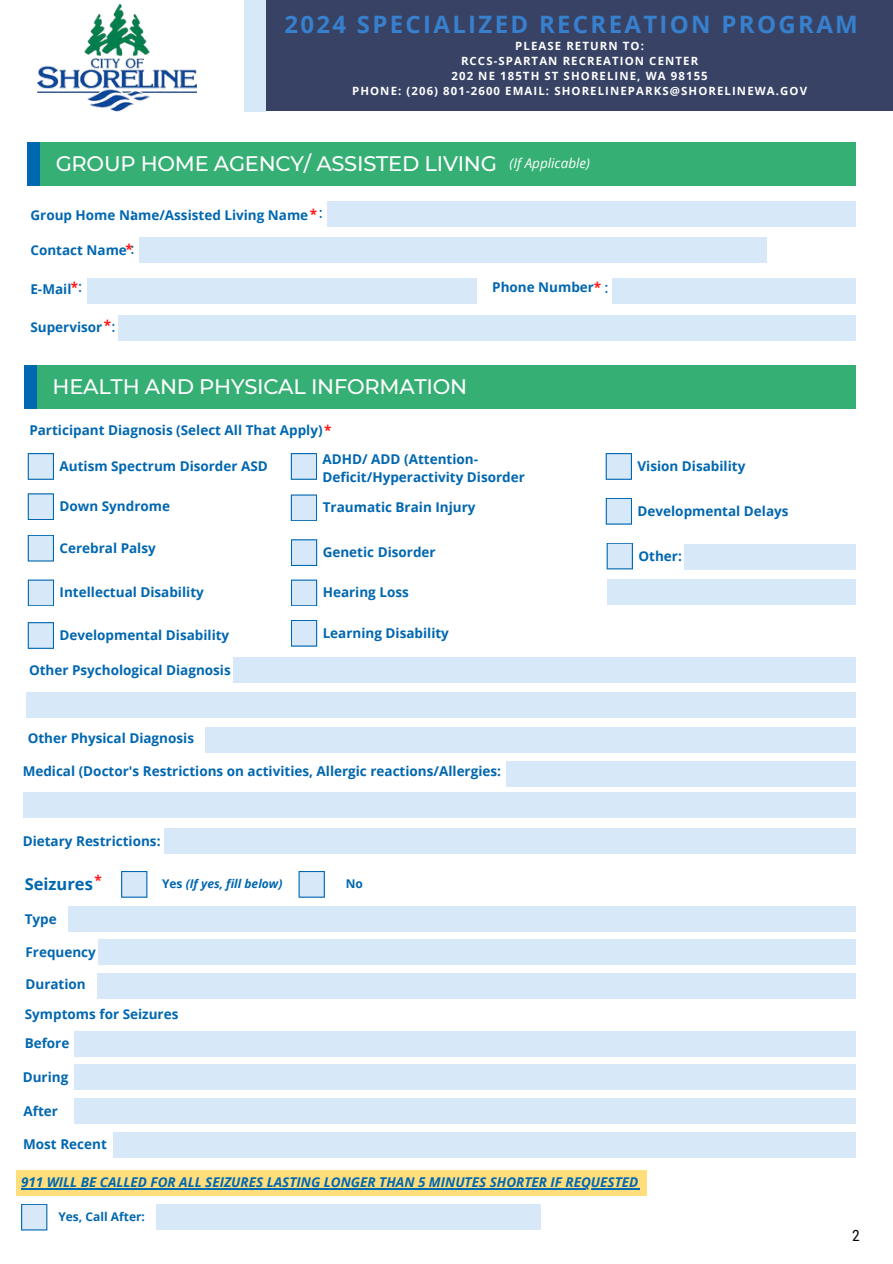
<style>
.page{position:relative;width:893px;height:1264px;background:#fff}
.page>*{position:absolute;margin:0;border:0;box-sizing:border-box;transform-origin:0 0}
.t1{font:700 24px "Open Sans";letter-spacing:.095em;color:#3780cd}
.t2{font:500 21px "Montserrat";letter-spacing:-.01em;color:#fff}
.t3{font:700 16.5px "Open Sans";color:#0067b1}
.t4{font:15.45px "Roboto Condensed";color:#000}
.t5{font:500 15px "Montserrat";color:#0067b1}
.t6{font:700 13.5px/18px "Open Sans";color:#0067b1}
.t7{font:italic 700 13.5px "Open Sans";color:#0067b1}
.t8{font:italic 13.5px "Open Sans";color:#fff}
.t9{font:700 13.5px "Open Sans";color:#ff1616}
.t10{font:italic 700 12px "Open Sans";color:#0067b1}
.t11{font:700 12px "Open Sans";color:#0067b1}
.t12{font:700 11.4px "Open Sans";letter-spacing:.095em;color:#fff}
.s1{color:#ff1616}
.s2{font-style:normal}
</style>
<div class="page">
<div style="left:28px;top:142px;width:23px;height:43px;background:#0067b1"></div>
<div style="left:40px;top:142px;width:815px;height:43px;background:#35af74"></div>
<div style="left:139px;top:237px;width:627px;height:26px;background:#d7e9f8"></div>
<div style="left:327px;top:201px;width:528px;height:26px;background:#d7e9f8"></div>
<div style="left:87px;top:278px;width:389px;height:26px;background:#d7e9f8"></div>
<div style="left:118px;top:315px;width:737px;height:25px;background:#d7e9f8"></div>
<div style="left:612px;top:278px;width:243px;height:26px;background:#d7e9f8"></div>
<div style="left:25px;top:365px;width:23px;height:43px;background:#0067b1"></div>
<div style="left:37px;top:365px;width:818px;height:43px;background:#35af74"></div>
<svg style="left:28px;top:453px;width:26px;height:27px"></svg>
<svg style="left:28px;top:493px;width:26px;height:27px"></svg>
<svg style="left:28px;top:535px;width:26px;height:26px"></svg>
<svg style="left:28px;top:579px;width:26px;height:27px"></svg>
<svg style="left:28px;top:622px;width:26px;height:27px"></svg>
<svg style="left:291px;top:453px;width:26px;height:27px"></svg>
<svg style="left:291px;top:494px;width:26px;height:27px"></svg>
<svg style="left:291px;top:539px;width:26px;height:27px"></svg>
<svg style="left:291px;top:579px;width:26px;height:27px"></svg>
<svg style="left:291px;top:620px;width:26px;height:26px"></svg>
<svg style="left:605px;top:453px;width:27px;height:27px"></svg>
<svg style="left:605px;top:498px;width:27px;height:26px"></svg>
<svg style="left:606px;top:543px;width:27px;height:26px"></svg>
<div style="left:684px;top:543px;width:171px;height:26px;background:#d7e9f8"></div>
<div style="left:606px;top:579px;width:249px;height:26px;background:#d7e9f8"></div>
<div style="left:205px;top:727px;width:650px;height:26px;background:#d7e9f8"></div>
<div style="left:234px;top:657px;width:621px;height:26px;background:#d7e9f8"></div>
<div style="left:27px;top:692px;width:828px;height:25px;background:#d7e9f8"></div>
<svg style="left:121px;top:871px;width:26px;height:26px"></svg>
<svg style="left:298px;top:871px;width:27px;height:26px"></svg>
<div style="left:68px;top:905px;width:787px;height:26px;background:#d7e9f8"></div>
<div style="left:98px;top:939px;width:757px;height:26px;background:#d7e9f8"></div>
<div style="left:97px;top:973px;width:758px;height:26px;background:#d7e9f8"></div>
<div style="left:74px;top:1030px;width:781px;height:26px;background:#d7e9f8"></div>
<div style="left:74px;top:1064px;width:781px;height:26px;background:#d7e9f8"></div>
<div style="left:74px;top:1098px;width:781px;height:26px;background:#d7e9f8"></div>
<div style="left:113px;top:1132px;width:742px;height:25px;background:#d7e9f8"></div>
<div style="left:17px;top:1170px;width:629px;height:25px;background:#ffde7b"></div>
<hr style="left:21px;top:1187px;width:618px;height:2px;background:#0067b1">
<svg style="left:21px;top:1204px;width:26px;height:26px"></svg>
<div style="left:156px;top:1204px;width:384px;height:25px;background:#d7e9f8"></div>
<div style="left:164px;top:828px;width:691px;height:26px;background:#d7e9f8"></div>
<div style="left:505px;top:760px;width:350px;height:26px;background:#d7e9f8"></div>
<div style="left:23px;top:792px;width:832px;height:26px;background:#d7e9f8"></div>
<div style="left:263px;top:0;width:629px;height:111px;background:#374265"></div>
<div style="left:244px;top:0;width:22px;height:111px;background:#d7e9f8"></div>
<img style="left:38px;top:4px;width:158px;height:107px">
<p class="t1" style="left:284px;top:7px;width:575px">2024 SPECIALIZED RECREATION PROGRAM</p>
<p class="t12" style="left:515px;top:38px;width:130px">PLEASE RETURN TO:</p>
<p class="t12" style="left:461px;top:53px;width:239px">RCCS-SPARTAN RECREATION CENTER</p>
<p class="t12" style="left:451px;top:68px;width:258px">202 NE 185TH ST SHORELINE, WA 98155</p>
<p class="t12" style="left:352px;top:83px;width:456px">PHONE: (206) 801-2600 EMAIL: SHORELINEPARKS@SHORELINEWA.GOV</p>
<p class="t2" style="left:56px;top:150px;width:443px">GROUP HOME AGENCY/ ASSISTED LIVING</p>
<p class="t9" style="left:310px;top:204px;width:9px">*</p>
<p class="t6" style="left:30px;top:206px;width:279px">Group Home Name/Assisted Living Name</p>
<p class="t5" style="left:319px;top:203px;width:5px">:</p>
<p class="t5" style="left:131px;top:205px;width:5px">:</p>
<p class="t9" style="left:125px;top:239px;width:9px">*</p>
<p class="t6" style="left:30px;top:241px;width:98px">Contact Name</p>
<p class="t5" style="left:131px;top:240px;width:5px">:</p>
<p class="t8" style="left:509px;top:154px;width:82px">(If Applicable)</p>
<p class="t9" style="left:71px;top:277px;width:9px">*</p>
<p class="t6" style="left:30px;top:280px;width:42px">E-Mail</p>
<p class="t5" style="left:78px;top:277px;width:5px">:</p>
<p class="t6" style="left:30px;top:318px;width:73px">Supervisor</p>
<p class="t5" style="left:112px;top:317px;width:5px">:</p>
<p class="t9" style="left:104px;top:316px;width:9px">*</p>
<p class="t6" style="left:492px;top:278px;width:110px">Phone Number<span class="s1">*</span></p>
<p class="t5" style="left:605px;top:278px;width:5px">:</p>
<p class="t2" style="left:53px;top:373px;width:416px">HEALTH AND PHYSICAL INFORMATION</p>
<p class="t6" style="left:29px;top:421px;width:304px">Participant Diagnosis (Select All That Apply)<span class="s1">*</span></p>
<p class="t6" style="left:60px;top:456px;width:210px">Autism Spectrum Disorder ASD</p>
<p class="t6" style="left:60px;top:497px;width:112px">Down Syndrome</p>
<p class="t6" style="left:322px;top:450px;width:204px">ADHD/ ADD (Attention-<br>Deficit/Hyperactivity Disorder</p>
<p class="t6" style="left:323px;top:498px;width:154px">Traumatic Brain Injury</p>
<p class="t6" style="left:60px;top:538px;width:98px">Cerebral Palsy</p>
<p class="t6" style="left:60px;top:583px;width:146px">Intellectual Disability</p>
<p class="t6" style="left:60px;top:625px;width:171px">Developmental Disability</p>
<p class="t6" style="left:29px;top:660px;width:203px">Other Psychological Diagnosis</p>
<p class="t6" style="left:28px;top:728px;width:168px">Other Physical Diagnosis</p>
<p class="t6" style="left:322px;top:543px;width:114px">Genetic Disorder</p>
<p class="t6" style="left:322px;top:583px;width:88px">Hearing Loss</p>
<p class="t6" style="left:322px;top:623px;width:128px">Learning Disability</p>
<p class="t6" style="left:23px;top:762px;width:480px">Medical (Doctor's Restrictions on activities, Allergic reactions/Allergies:</p>
<p class="t6" style="left:23px;top:831px;width:139px">Dietary Restrictions:</p>
<p class="t9" style="left:94px;top:870px;width:9px">*</p>
<p class="t3" style="left:25px;top:872px;width:70px">Seizures</p>
<p class="t10" style="left:162px;top:875px;width:122px"><span class="s2">Yes</span> (If yes, fill below)</p>
<p class="t11" style="left:345px;top:875px;width:19px">No</p>
<p class="t6" style="left:25px;top:909px;width:33px">Type</p>
<p class="t6" style="left:26px;top:942px;width:72px">Frequency</p>
<p class="t6" style="left:25px;top:974px;width:62px">Duration</p>
<p class="t6" style="left:25px;top:1005px;width:155px">Symptoms for Seizures</p>
<p class="t6" style="left:25px;top:1033px;width:46px">Before</p>
<p class="t6" style="left:23px;top:1067px;width:47px">During</p>
<p class="t6" style="left:24px;top:1101px;width:36px">After</p>
<p class="t6" style="left:23px;top:1135px;width:85px">Most Recent</p>
<p class="t6" style="left:637px;top:456px;width:109px">Vision Disability</p>
<p class="t6" style="left:637px;top:501px;width:152px">Developmental Delays</p>
<p class="t6" style="left:638px;top:546px;width:45px">Other:</p>
<p class="t7" style="left:21px;top:1172px;width:618px">911 WILL BE CALLED FOR ALL SEIZURES LASTING LONGER THAN 5 MINUTES SHORTER IF REQUESTED</p>
<p class="t11" style="left:58px;top:1208px;width:88px">Yes, Call After:</p>
<p class="t4" style="left:852px;top:1226px;width:9px">2</p>
</div>
